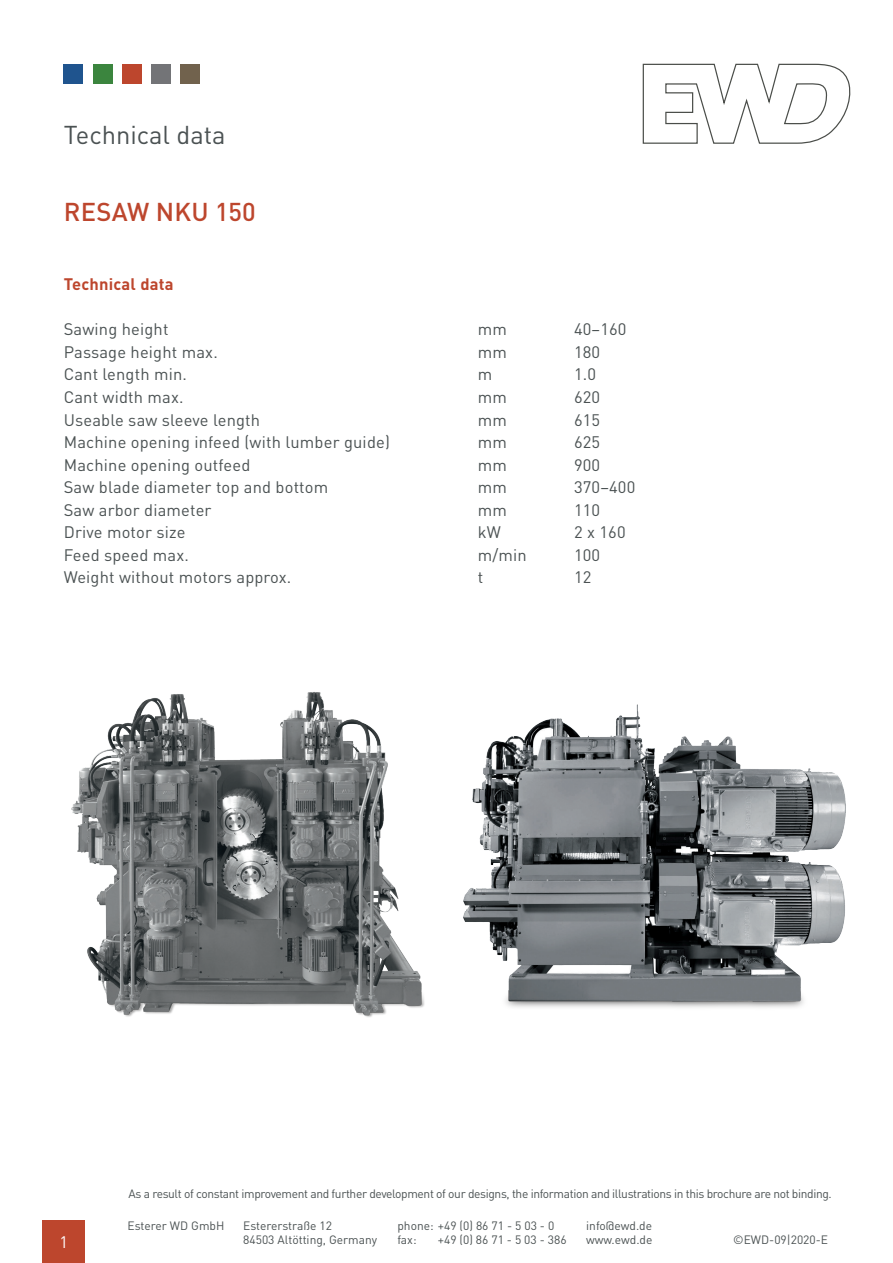
<style>
.page{position:relative;width:893px;height:1263px;background:#fff}
.page>*{position:absolute;margin:0;border:0;box-sizing:border-box;transform-origin:0 0}
.t1{font:25.5px "DIN Pro";color:#4b5253}
.t2{font:500 25.5px "DIN Pro";letter-spacing:.01em;color:#bd462d}
.t3{font:16.5px "DIN Pro";letter-spacing:.01em;color:#4b5253}
.t4{font:700 16.5px "DIN Pro";letter-spacing:.01em;color:#bd462d}
.t5{font:16.5px "DIN Pro";color:#fff}
.t6{font:12px/14.4px "DIN Pro";color:#4b5253}
.t7{font:12px "DIN Pro";letter-spacing:-.03em;color:#4b5253}
</style>
<div class="page">
<svg style="left:642px;top:63px;width:209px;height:81px"></svg>
<div style="left:64px;top:64px;width:19px;height:19px;background:#1f548e"></div>
<div style="left:93px;top:64px;width:19px;height:19px;background:#3b853e"></div>
<div style="left:122px;top:64px;width:19px;height:19px;background:#bd462d"></div>
<div style="left:151px;top:64px;width:19px;height:19px;background:#737477"></div>
<div style="left:180px;top:64px;width:20px;height:19px;background:#71624d"></div>
<img style="left:463px;top:704px;width:383px;height:304px">
<img style="left:71px;top:692px;width:354px;height:325px">
<div style="left:43px;top:1220px;width:42px;height:43px;background:#bd462d"></div>
<h1 class="t1" style="left:64px;top:117px;width:163px">Technical data</h1>
<h1 class="t2" style="left:64px;top:195px;width:193px">RESAW NKU 150</h1>
<p class="t4" style="left:64px;top:273px;width:111px">Technical data</p>
<p class="t3" style="left:64px;top:318px;width:106px">Sawing height</p>
<p class="t3" style="left:478px;top:318px;width:31px">mm</p>
<p class="t3" style="left:574px;top:318px;width:54px">40–160</p>
<p class="t3" style="left:64px;top:341px;width:156px">Passage height max.</p>
<p class="t3" style="left:478px;top:341px;width:31px">mm</p>
<p class="t3" style="left:574px;top:341px;width:28px">180</p>
<p class="t3" style="left:64px;top:363px;width:125px">Cant length min.</p>
<p class="t3" style="left:478px;top:363px;width:16px">m</p>
<p class="t3" style="left:574px;top:363px;width:24px">1.0</p>
<p class="t3" style="left:64px;top:386px;width:121px">Cant width max.</p>
<p class="t3" style="left:478px;top:386px;width:31px">mm</p>
<p class="t3" style="left:574px;top:386px;width:28px">620</p>
<p class="t3" style="left:64px;top:408px;width:198px">Useable saw sleeve length</p>
<p class="t3" style="left:478px;top:408px;width:31px">mm</p>
<p class="t3" style="left:574px;top:408px;width:28px">615</p>
<p class="t3" style="left:64px;top:431px;width:328px">Machine opening infeed (with lumber guide)</p>
<p class="t3" style="left:478px;top:431px;width:31px">mm</p>
<p class="t3" style="left:574px;top:431px;width:28px">625</p>
<p class="t3" style="left:64px;top:453px;width:188px">Machine opening outfeed</p>
<p class="t3" style="left:478px;top:453px;width:31px">mm</p>
<p class="t3" style="left:574px;top:453px;width:28px">900</p>
<p class="t3" style="left:64px;top:476px;width:266px">Saw blade diameter top and bottom</p>
<p class="t3" style="left:478px;top:476px;width:31px">mm</p>
<p class="t3" style="left:574px;top:476px;width:63px">370–400</p>
<p class="t3" style="left:64px;top:498px;width:149px">Saw arbor diameter</p>
<p class="t3" style="left:478px;top:498px;width:31px">mm</p>
<p class="t3" style="left:574px;top:498px;width:28px">110</p>
<p class="t3" style="left:64px;top:521px;width:123px">Drive motor size</p>
<p class="t3" style="left:478px;top:521px;width:25px">kW</p>
<p class="t3" style="left:574px;top:521px;width:53px">2 x 160</p>
<p class="t3" style="left:64px;top:543px;width:127px">Feed speed max.</p>
<p class="t3" style="left:478px;top:543px;width:50px">m/min</p>
<p class="t3" style="left:574px;top:543px;width:28px">100</p>
<p class="t3" style="left:64px;top:566px;width:229px">Weight without motors approx.</p>
<p class="t3" style="left:478px;top:566px;width:7px">t</p>
<p class="t3" style="left:574px;top:566px;width:19px">12</p>
<p class="t5" style="left:59px;top:1231px;width:10px">1</p>
<p class="t7" style="left:129px;top:1186px;width:705px">As a result of constant improvement and further development of our designs, the information and illustrations in this brochure are not binding.</p>
<p class="t6" style="left:128px;top:1217px;width:98px">Esterer WD GmbH</p>
<p class="t6" style="left:243px;top:1217px;width:136px">Estererstraße 12<br>84503 Altötting, Germany</p>
<p class="t6" style="left:397px;top:1217px;width:158px">phone: +49 (0) 86 71 - 5 03 - 0 fax:</p>
<p class="t6" style="left:586px;top:1217px;width:68px">info@ewd.de www.ewd.de</p>
<p class="t6" style="left:438px;top:1232px;width:130px">+49 (0) 86 71 - 5 03 - 386</p>
<p class="t6" style="left:733px;top:1232px;width:97px">©EWD-09|2020-E</p>
</div>
